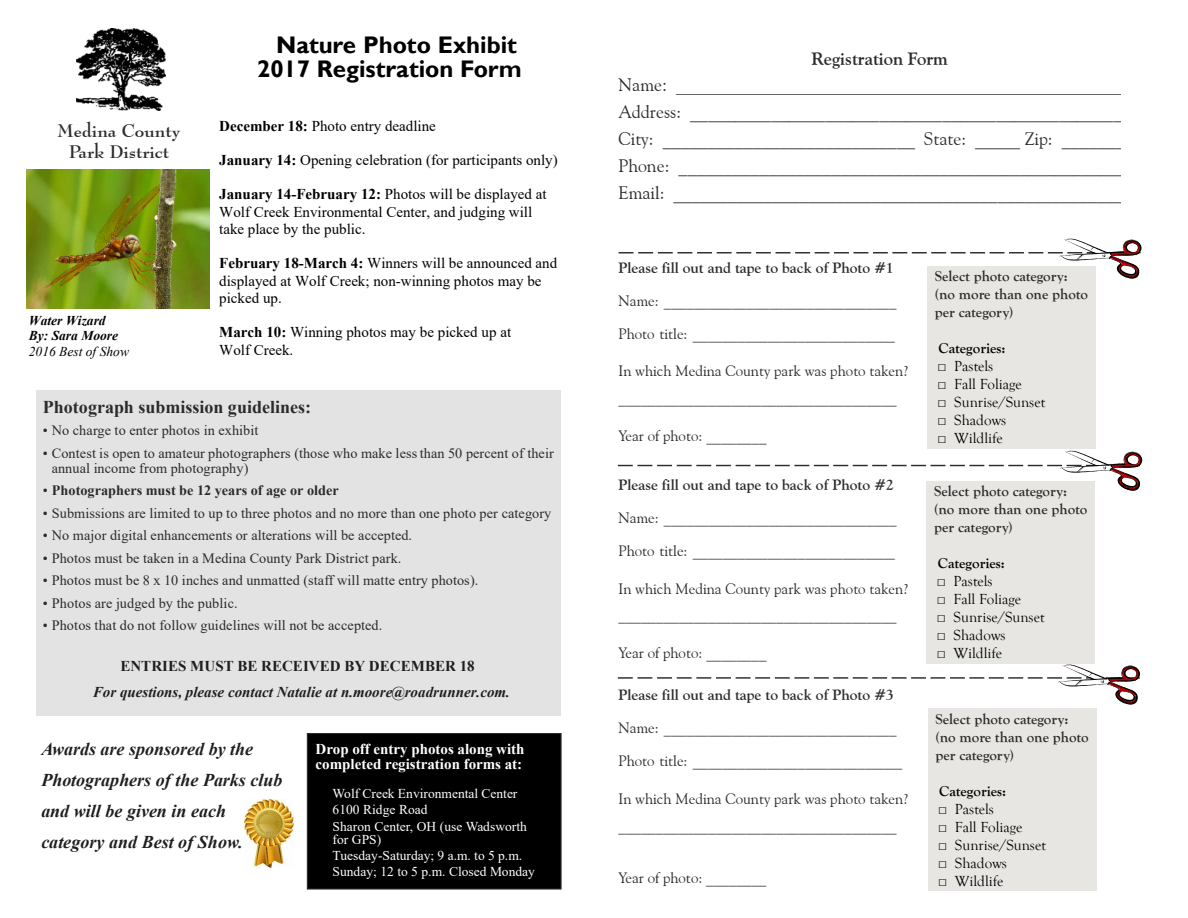
<style>
.page{position:relative;width:1188px;height:918px;background:#fff}
.page>*{position:absolute;margin:0;border:0;box-sizing:border-box;transform-origin:0 0}
.t1{font:700 24px/24px "Gill Sans";color:#000;text-align:center}
.t2{font:18px/27px "Goudy Old Style BT";color:#2c2b2a}
.t3{font:italic 700 18px/31px "Times New Roman";color:#201f1f}
.t4{font:18px "Times New Roman";color:#2c2b2a}
.t5{font:700 18px "Times New Roman";color:#2c2b2a}
.t6{font:700 18px/21.6px "Bernhard Modern BT";color:#2c2b2a;text-align:center}
.t7{font:700 18px "Goudy Old Style BT";color:#2c2b2a}
.t8{font:15px/27px "Goudy Old Style BT";color:#2c2b2a}
.t9{font:15px/17.2px "Times New Roman";color:#000}
.t10{font:15px "Goudy Old Style T";color:#000}
.t11{font:700 15px/18px "Goudy Old Style T";color:#2c2b2a}
.t12{font:700 15px "Goudy Old Style BT";color:#2c2b2a}
.t13{font:italic 700 15px "Times New Roman";color:#201f1f}
.t14{font:700 15px/15px "Times New Roman";color:#fefefe}
.t15{font:700 15px "Times New Roman";color:#201f1f}
.t16{font:700 15px "Goudy Old Style T";color:#000}
.t17{font:14.25px/15px "Times New Roman";letter-spacing:.01em;color:#2c2b2a}
.t18{font:700 14.25px "Times New Roman";color:#2c2b2a}
.t19{font:13.5px/16.2px "Times New Roman";color:#fefefe}
.t20{font:italic 700 13.5px/15.5px "Times New Roman";color:#000}
.t21{font:italic 13.5px "Times New Roman";color:#000}
.s1{font-weight:700}
.s2{font-weight:400}
.s3{font-family:"Goudy Old Style BT"}
.s4{font-family:"Times New Roman"}
</style>
<div class="page">
<div style="left:36px;top:390px;width:524px;height:325px;background:#e3e3e3"></div>
<div style="left:307px;top:733px;width:255px;height:157px;background:#000;border:1px solid #2c2b2a"></div>
<img style="left:76px;top:28px;width:89px;height:82px">
<img style="left:27px;top:169px;width:183px;height:139px">
<img style="left:245px;top:799px;width:48px;height:69px">
<svg style="left:618px;top:451px;width:524px;height:40px"></svg>
<svg style="left:618px;top:665px;width:522px;height:40px"></svg>
<svg style="left:619px;top:239px;width:523px;height:40px"></svg>
<div style="left:927px;top:481px;width:168px;height:182px;background:#e7e6e3"></div>
<div style="left:927px;top:266px;width:169px;height:183px;background:#e7e6e3"></div>
<div style="left:928px;top:709px;width:169px;height:182px;background:#e7e6e3"></div>
<p class="t6" style="left:58px;top:121px;width:124px">Medina County<br>Park District</p>
<p class="t20" style="left:29px;top:314px;width:91px">Water Wizard<br>By: Sara Moore</p>
<p class="t21" style="left:29px;top:347px;width:102px">2016 Best of Show</p>
<h1 class="t1" style="left:257px;top:36px;width:266px">Nature Photo Exhibit<br>2017 Registration Form</h1>
<p class="t9" style="left:219px;top:118px;width:218px"><span class="s1">December 18:</span> Photo entry deadline</p>
<p class="t9" style="left:219px;top:153px;width:340px"><span class="s1">January 14:</span> Opening celebration (for participants only)</p>
<p class="t9" style="left:219px;top:187px;width:329px"><span class="s1">January 14-February 12:</span> Photos will be displayed at<br>Wolf Creek Environmental Center, and judging will take place by the public.</p>
<p class="t9" style="left:219px;top:256px;width:340px"><span class="s1">February 18-March 4:</span> Winners will be announced and displayed at Wolf Creek; non-winning photos may be picked up.</p>
<p class="t9" style="left:219px;top:325px;width:293px"><span class="s1">March 10:</span> Winning photos may be picked up at<br>Wolf Creek.</p>
<p class="t5" style="left:43px;top:401px;width:270px">Photograph submission guidelines:</p>
<p class="t17" style="left:43px;top:425px;width:217px">• No charge to enter photos in exhibit</p>
<p class="t17" style="left:52px;top:447px;width:503px;text-indent:-9px">• Contest is open to amateur photographers (those who make less than 50 percent of their annual income from photography)</p>
<p class="t18" style="left:43px;top:486px;width:297px"><span class="s2">•</span> Photographers must be 12 years of age or older</p>
<p class="t17" style="left:43px;top:507px;width:510px">• Submissions are limited to up to three photos and no more than one photo per category</p>
<p class="t17" style="left:43px;top:530px;width:371px">• No major digital enhancements or alterations will be accepted.</p>
<p class="t17" style="left:43px;top:552px;width:360px">• Photos must be taken in a Medina County Park District park.</p>
<p class="t17" style="left:43px;top:575px;width:437px">• Photos must be 8 x 10 inches and unmatted (staff will matte entry photos).</p>
<p class="t17" style="left:43px;top:597px;width:196px">• Photos are judged by the public.</p>
<p class="t17" style="left:43px;top:620px;width:341px">• Photos that do not follow guidelines will not be accepted.</p>
<p class="t15" style="left:120px;top:661px;width:356px">ENTRIES MUST BE RECEIVED BY DECEMBER 18</p>
<p class="t13" style="left:93px;top:687px;width:419px">For questions, please contact Natalie at n.moore@roadrunner.com.</p>
<p class="t3" style="left:41px;top:736px;width:243px">Awards are sponsored by the<br>Photographers of the Parks club and will be given in each category and Best of Show.</p>
<p class="t14" style="left:316px;top:743px;width:210px">Drop off entry photos along with completed registration forms at:</p>
<p class="t19" style="left:333px;top:787px;width:196px">Wolf Creek Environmental Center<br>6100 Ridge Road<br>Sharon Center, OH (use Wadsworth</p>
<p class="t19" style="left:333px;top:833px;width:204px">for GPS)<br>Tuesday-Saturday; 9 a.m. to 5 p.m.<br>Sunday; 12 to 5 p.m. Closed Monday</p>
<p class="t7" style="left:811px;top:52px;width:138px">Registration Form</p>
<p class="t4" style="left:619px;top:79px;width:509px"><span class="s3">Name</span>: __________________________________________________</p>
<p class="t2" style="left:619px;top:100px;width:509px">Address: ________________________________________________ City: ____________________________ State: _____ Zip: _______ Phone: __________________________________________________ Email: __________________________________________________</p>
<p class="t12" style="left:619px;top:261px;width:277px">Please fill out and tape to back of Photo #1</p>
<p class="t8" style="left:619px;top:288px;width:279px">Name: _______________________________</p>
<p class="t8" style="left:619px;top:321px;width:278px">Photo title: ___________________________</p>
<p class="t8" style="left:619px;top:359px;width:292px">In which Medina County park was photo taken? _____________________________________</p>
<p class="t8" style="left:619px;top:423px;width:149px">Year of photo: ________</p>
<p class="t12" style="left:619px;top:479px;width:277px">Please fill out and tape to back of Photo #2</p>
<p class="t8" style="left:619px;top:506px;width:279px">Name: _______________________________</p>
<p class="t8" style="left:619px;top:539px;width:278px">Photo title: ___________________________</p>
<p class="t8" style="left:619px;top:576px;width:292px">In which Medina County park was photo taken? _____________________________________</p>
<p class="t8" style="left:619px;top:641px;width:149px">Year of photo: ________</p>
<p class="t12" style="left:619px;top:689px;width:277px">Please fill out and tape to back of Photo #3</p>
<p class="t8" style="left:619px;top:716px;width:279px">Name: _______________________________</p>
<p class="t8" style="left:619px;top:749px;width:285px">Photo title: ____________________________</p>
<p class="t8" style="left:619px;top:786px;width:292px">In which Medina County park was photo taken? _____________________________________</p>
<p class="t8" style="left:619px;top:866px;width:149px">Year of photo: ________</p>
<p class="t11" style="left:935px;top:267px;width:155px">Select photo category: (no more than one photo per category)</p>
<p class="t16" style="left:939px;top:340px;width:69px">Categories:</p>
<p class="t10" style="left:937px;top:358px;width:57px"><span class="s4">□</span> Pastels</p>
<p class="t10" style="left:937px;top:376px;width:86px"><span class="s4">□</span> Fall Foliage</p>
<p class="t10" style="left:937px;top:394px;width:109px"><span class="s4">□</span> Sunrise/Sunset</p>
<p class="t10" style="left:937px;top:412px;width:70px"><span class="s4">□</span> Shadows</p>
<p class="t10" style="left:937px;top:430px;width:67px"><span class="s4">□</span> Wildlife</p>
<p class="t11" style="left:934px;top:482px;width:155px">Select photo category: (no more than one photo per category)</p>
<p class="t16" style="left:938px;top:554px;width:69px">Categories:</p>
<p class="t10" style="left:937px;top:572px;width:57px"><span class="s4">□</span> Pastels</p>
<p class="t10" style="left:937px;top:590px;width:86px"><span class="s4">□</span> Fall Foliage</p>
<p class="t10" style="left:937px;top:608px;width:109px"><span class="s4">□</span> Sunrise/Sunset</p>
<p class="t10" style="left:937px;top:626px;width:70px"><span class="s4">□</span> Shadows</p>
<p class="t10" style="left:937px;top:644px;width:67px"><span class="s4">□</span> Wildlife</p>
<p class="t11" style="left:935px;top:710px;width:155px">Select photo category: (no more than one photo per category)</p>
<p class="t16" style="left:939px;top:782px;width:69px">Categories:</p>
<p class="t10" style="left:938px;top:800px;width:57px"><span class="s4">□</span> Pastels</p>
<p class="t10" style="left:938px;top:818px;width:86px"><span class="s4">□</span> Fall Foliage</p>
<p class="t10" style="left:938px;top:836px;width:109px"><span class="s4">□</span> Sunrise/Sunset</p>
<p class="t10" style="left:938px;top:854px;width:70px"><span class="s4">□</span> Shadows</p>
<p class="t10" style="left:938px;top:872px;width:67px"><span class="s4">□</span> Wildlife</p>
</div>
